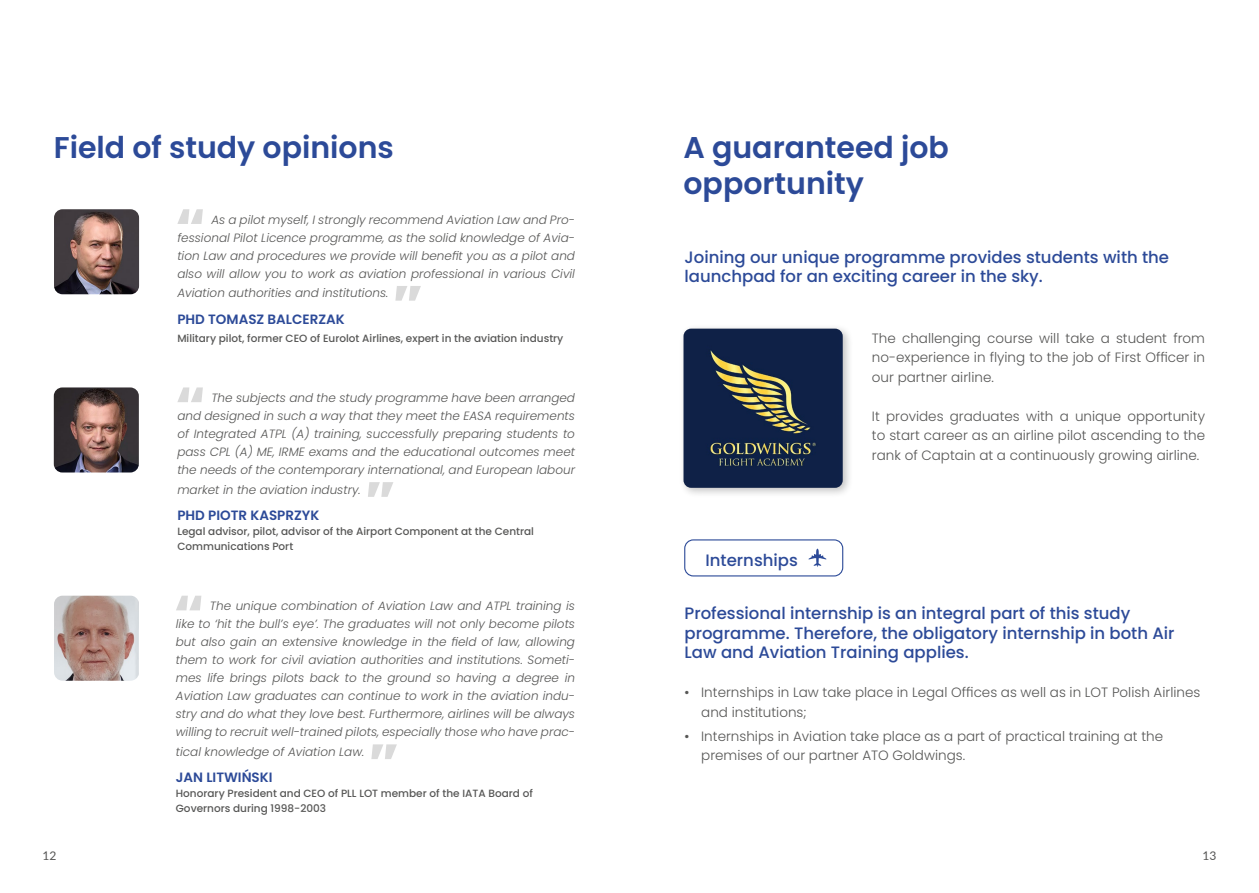
<style>
.page{position:relative;width:1259px;height:893px;background:#fff}
.page>*{position:absolute;margin:0;border:0;box-sizing:border-box;transform-origin:0 0}
.t1{font:600 30px/36px "Poppins";color:#2c4a98}
.t2{font:500 16.5px/19.8px "Poppins";color:#2c4a98}
.t3{font:300 13.5px/19.5px "Poppins";color:#575756}
.t4{font:600 13.5px "Poppins";color:#2c4a98}
.t5{font:italic 300 12px/18px "Poppins";color:#575756;text-align:justify}
.t6{font:12px "Lato";color:#575756}
.t7{font:500 10.5px/15px "Poppins";color:#575756}
.s1{font-weight:400}
</style>
<div class="page">
<svg style="left:177px;top:387px;width:26px;height:15px"></svg>
<svg style="left:368px;top:482px;width:25px;height:15px"></svg>
<img style="left:54px;top:387px;width:85px;height:85px">
<svg style="left:177px;top:209px;width:26px;height:15px"></svg>
<svg style="left:395px;top:286px;width:26px;height:15px"></svg>
<img style="left:54px;top:209px;width:85px;height:85px">
<svg style="left:176px;top:596px;width:25px;height:14px"></svg>
<svg style="left:371px;top:744px;width:26px;height:15px"></svg>
<img style="left:54px;top:596px;width:85px;height:85px">
<div style="left:678px;top:323px;width:176px;height:176px;background:#000;opacity:.25"></div>
<img style="left:683px;top:329px;width:159px;height:159px">
<div style="left:684px;top:539px;width:159px;height:37px;border:1px solid #2c4a98;border-radius:9px"></div>
<svg style="left:808px;top:549px;width:18px;height:18px"></svg>
<h1 class="t1" style="left:54px;top:130px;width:341px">Field of study opinions</h1>
<p class="t5" style="left:177px;top:211px;width:399px;text-indent:34px">As a pilot myself, I strongly recommend Aviation Law and Pro&shy;fessional Pilot Licence programme, as the solid knowledge of Avia&shy;tion Law and procedures we provide will benefit you as a pilot and also will allow you to work as aviation professional in various Civil</p>
<p class="t5" style="left:177px;top:284px;width:212px">Aviation authorities and institutions.</p>
<p class="t4" style="left:177px;top:311px;width:169px">PHD TOMASZ BALCERZAK</p>
<p class="t7" style="left:177px;top:331px;width:387px">Military pilot, former CEO of Eurolot Airlines, expert in the aviation industry</p>
<p class="t5" style="left:177px;top:389px;width:399px;text-indent:34px">The subjects and the study programme have been arranged and designed in such a way that they meet the EASA requirements of Integrated ATPL (A) training, successfully preparing students to pass CPL (A) ME, IRME exams and the educational outcomes meet the needs of the contemporary international, and European labour</p>
<p class="t5" style="left:177px;top:481px;width:185px">market in the aviation industry.</p>
<p class="t4" style="left:177px;top:508px;width:144px">PHD PIOTR KASPRZYK</p>
<p class="t7" style="left:177px;top:524px;width:358px">Legal advisor, pilot, advisor of the Airport Component at the Central<br>Communications Port</p>
<p class="t5" style="left:176px;top:597px;width:401px;text-indent:34px">The unique combination of Aviation Law and ATPL training is like to ‘hit the bull’s eye’. The graduates will not only become pilots but also gain an extensive knowledge in the field of law, allowing them to work for civil aviation authorities and institutions. Someti&shy;mes life brings pilots back to the ground so having a degree in Aviation Law graduates can continue to work in the aviation indu&shy;stry and do what they love best. Furthermore, airlines will be always willing to recruit well-trained pilots, especially those who have prac-</p>
<p class="t5" style="left:176px;top:743px;width:190px">tical knowledge of Aviation Law.</p>
<p class="t4" style="left:176px;top:770px;width:98px">JAN LITWIŃSKI</p>
<p class="t7" style="left:176px;top:786px;width:359px">Honorary President and CEO of PLL LOT member of the IATA Board of<br>Governors during 1998-2003</p>
<h1 class="t1" style="left:683px;top:130px;width:267px">A guaranteed job opportunity</h1>
<h2 class="t2" style="left:684px;top:247px;width:486px">Joining our unique programme provides students with the launchpad for an exciting career in the sky.</h2>
<h2 class="t2" style="left:705px;top:550px;width:94px">Internships</h2>
<p class="t3" style="left:872px;top:328px;width:335px;text-align:justify">The challenging course will take a student from no-experience in flying to the job of First Officer in our partner airline.</p>
<p class="t3" style="left:872px;top:406px;width:335px;text-align:justify">It provides graduates with a unique opportunity to start career as an airline pilot ascending to the rank of Captain at a continuously growing airline.</p>
<h2 class="t2" style="left:684px;top:603px;width:491px">Professional internship is an integral part of this study programme. Therefore, the obligatory internship in both Air<br>Law and Aviation Training applies.</h2>
<p class="t3" style="left:701px;top:683px;width:501px;text-indent:-17px"><span class="s1">•</span> Internships in Law take place in Legal Offices as well as in LOT Polish Airlines and institutions;</p>
<p class="t3" style="left:701px;top:726px;width:463px;text-indent:-17px"><span class="s1">•</span> Internships in Aviation take place as a part of practical training at the premises of our partner ATO Goldwings.</p>
<p class="t6" style="left:43px;top:847px;width:16px">12</p>
<p class="t6" style="left:1202px;top:847px;width:16px">13</p>
</div>
